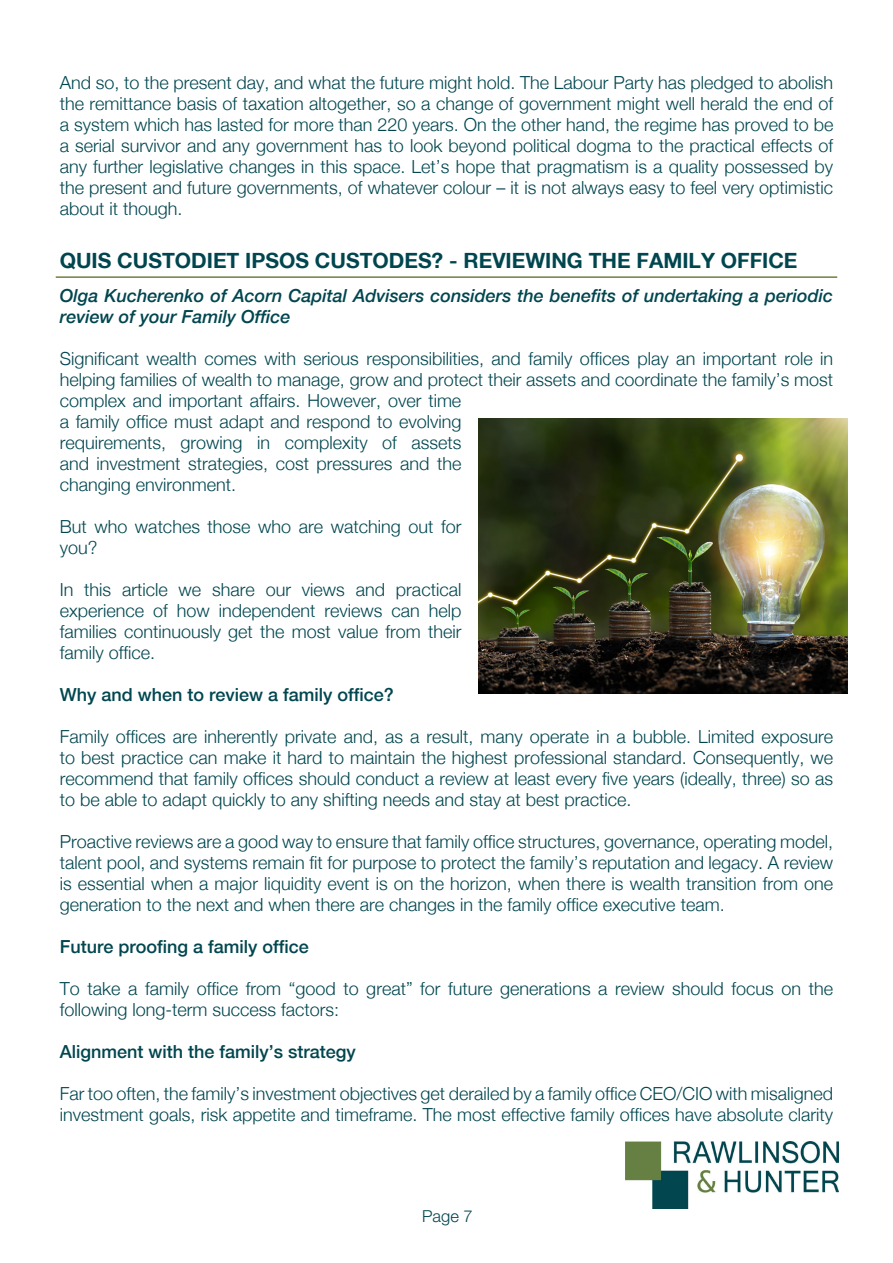
<style>
.page{position:relative;width:893px;height:1263px;background:#fff}
.page>*{position:absolute;margin:0;border:0;box-sizing:border-box;transform-origin:0 0}
.t1{font:700 21px "Helvetica Neue LT";color:#01464f}
.Text{font:300 18px/21px "Helvetica Neue LT";color:#01464f;text-align:justify}
.Text-2{font:italic 500 18px/21px "Helvetica Neue LT";color:#01464f}
.Text-3{font:500 18px "Helvetica Neue LT";color:#01464f}
.t2{font:300 16.5px "Helvetica Neue";color:#01464f}
</style>
<div class="page">
<img style="left:625px;top:1142px;width:214px;height:67px">
<hr style="left:56px;top:276px;width:781px;height:2px;background:#6f803d">
<img style="left:478px;top:419px;width:369px;height:274px">
<p class="Text" style="left:60px;top:72px;width:775px">And so, to the present day, and what the future might hold. The Labour Party has pledged to abolish the remittance basis of taxation altogether, so a change of government might well herald the end of a system which has lasted for more than 220 years. On the other hand, the regime has proved to be a serial survivor and any government has to look beyond political dogma to the practical effects of any further legislative changes in this space. Let’s hope that pragmatism is a quality possessed by the present and future governments, of whatever colour – it is not always easy to feel very optimistic about it though.</p>
<p class="t1" style="left:60px;top:247px;width:739px">QUIS CUSTODIET IPSOS CUSTODES? - REVIEWING THE FAMILY OFFICE</p>
<p class="Text-2" style="left:60px;top:285px;width:775px">Olga Kucherenko of Acorn Capital Advisers considers the benefits of undertaking a periodic review of your Family Office</p>
<p class="Text" style="left:60px;top:347px;width:775px;text-align:left">Significant wealth comes with serious responsibilities, and family offices play an important role in helping families of wealth to manage, grow and protect their assets and coordinate the family’s most complex and important affairs. However, over time<br>a family office must adapt and respond to evolving<br>requirements, growing in complexity of assets<br>and investment strategies, cost pressures and the<br>changing environment.</p>
<p class="Text" style="left:60px;top:515px;width:403px">But who watches those who are watching out for you?</p>
<p class="Text" style="left:60px;top:578px;width:403px">In this article we share our views and practical experience of how independent reviews can help families continuously get the most value from their family office.</p>
<p class="Text-3" style="left:60px;top:683px;width:336px">Why and when to review a family office?</p>
<p class="Text" style="left:60px;top:725px;width:775px">Family offices are inherently private and, as a result, many operate in a bubble. Limited exposure to best practice can make it hard to maintain the highest professional standard. Consequently, we recommend that family offices should conduct a review at least every five years (ideally, three) so as to be able to adapt quickly to any shifting needs and stay at best practice.</p>
<p class="Text" style="left:60px;top:830px;width:775px">Proactive reviews are a good way to ensure that family office structures, governance, operating model, talent pool, and systems remain fit for purpose to protect the family’s reputation and legacy. A review is essential when a major liquidity event is on the horizon, when there is wealth transition from one generation to the next and when there are changes in the family office executive team.</p>
<p class="Text-3" style="left:60px;top:935px;width:251px">Future proofing a family office</p>
<p class="Text" style="left:60px;top:977px;width:775px">To take a family office from “good to great” for future generations a review should focus on the following long-term success factors:</p>
<p class="Text-3" style="left:60px;top:1040px;width:298px">Alignment with the family’s strategy</p>
<p class="Text" style="left:60px;top:1082px;width:775px">Far too often, the family’s investment objectives get derailed by a family office CEO/CIO with misaligned investment goals, risk appetite and timeframe. The most effective family offices have absolute clarity</p>
<p class="t2" style="left:422px;top:1206px;width:52px">Page 7</p>
</div>
